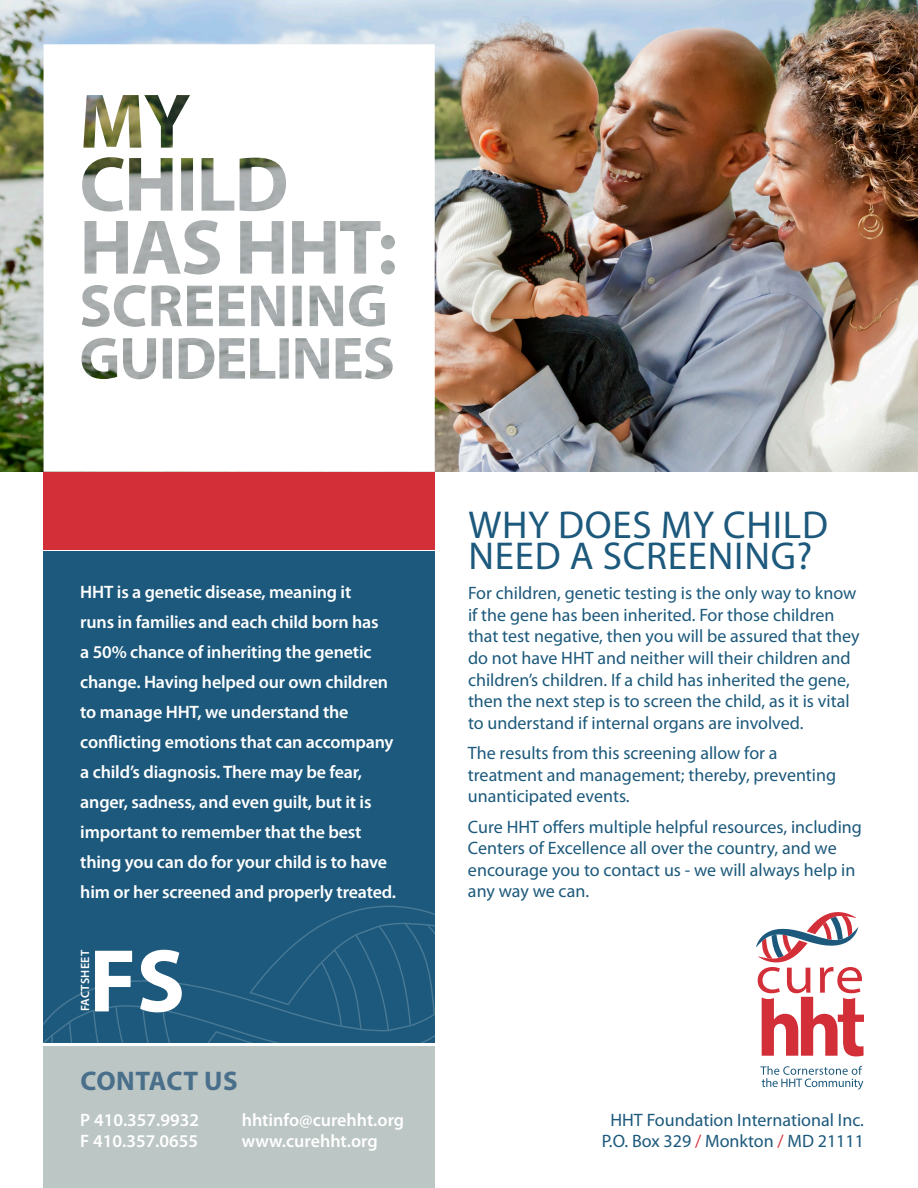
<style>
.page{position:relative;width:918px;height:1188px;background:#fff}
.page>*{position:absolute;margin:0;border:0;box-sizing:border-box;transform-origin:0 0}
.t1{font:700 90px "Myriad Pro";color:#fff}
.t2{font:39px/31.5px "Myriad Pro";letter-spacing:.02em;color:#1c597c}
.t3{font:700 27px "Myriad Pro";letter-spacing:.02em;color:#4a6f8b}
.t4{font:18px/21.6px "Myriad Pro";color:#1c597b}
.t5{font:600 18px/30px "Myriad Pro";letter-spacing:-.01em;color:#fff}
.t6{font:18px "Myriad Pro";color:#1c597c}
.t7{font:600 12px "Myriad Pro";letter-spacing:.02em;color:#fff}
.s1{color:#d32f38}
</style>
<div class="page">
<img style="left:0;top:0;width:918px;height:472px">
<div style="left:44px;top:552px;width:391px;height:491px;background:#1c597c"></div>
<div style="left:44px;top:1046px;width:391px;height:142px;background:#bcc6c4"></div>
<div style="left:44px;top:472px;width:391px;height:77px;background:#d32f38"></div>
<svg style="left:756px;top:912px;width:108px;height:144px"></svg>
<svg style="left:760px;top:1066px;width:103px;height:24px"></svg>
<svg style="left:44px;top:906px;width:391px;height:137px"></svg>
<svg style="left:44px;top:44px;width:391px;height:428px"></svg>
<p class="t5" style="left:80px;top:577px;width:317px">HHT is a genetic disease, meaning it<br>runs in families and each child born has<br>a 50% chance of inheriting the genetic change. Having helped our own children to manage HHT, we understand the conflicting emotions that can accompany a child’s diagnosis. There may be fear, anger, sadness, and even guilt, but it is important to remember that the best thing you can do for your child is to have him or her screened and properly treated.</p>
<p class="t1" style="left:89px;top:922px;width:98px">FS</p>
<p class="t7" style="left:78px;top:1011px;width:63px;rotate:-90deg">FACTSHEET</p>
<p class="t3" style="left:81px;top:1064px;width:159px">CONTACT US</p>
<p class="t5" style="left:80px;top:1104px;width:120px">P 410.357.9932</p>
<p class="t5" style="left:80px;top:1126px;width:119px">F 410.357.0655</p>
<p class="t5" style="left:242px;top:1104px;width:164px">hhtinfo@curehht.org</p>
<p class="t5" style="left:242px;top:1126px;width:138px">www.curehht.org</p>
<p class="t2" style="left:468px;top:508px;width:361px">WHY DOES MY CHILD<br>NEED A SCREENING?</p>
<p class="t4" style="left:468px;top:582px;width:393px">For children, genetic testing is the only way to know if the gene has been inherited. For those children that test negative, then you will be assured that they do not have HHT and neither will their children and children’s children. If a child has inherited the gene, then the next step is to screen the child, as it is vital to understand if internal organs are involved.</p>
<p class="t4" style="left:468px;top:742px;width:370px">The results from this screening allow for a treatment and management; thereby, preventing unanticipated events.</p>
<p class="t4" style="left:468px;top:815px;width:395px">Cure HHT offers multiple helpful resources, including Centers of Excellence all over the country, and we encourage you to contact us - we will always help in any way we can.</p>
<p class="t6" style="left:610px;top:1109px;width:255px">HHT Foundation International Inc.</p>
<p class="t6" style="left:602px;top:1130px;width:264px">P.O. Box 329 <span class="s1">/</span> Monkton <span class="s1">/</span> MD 21111</p>
</div>
